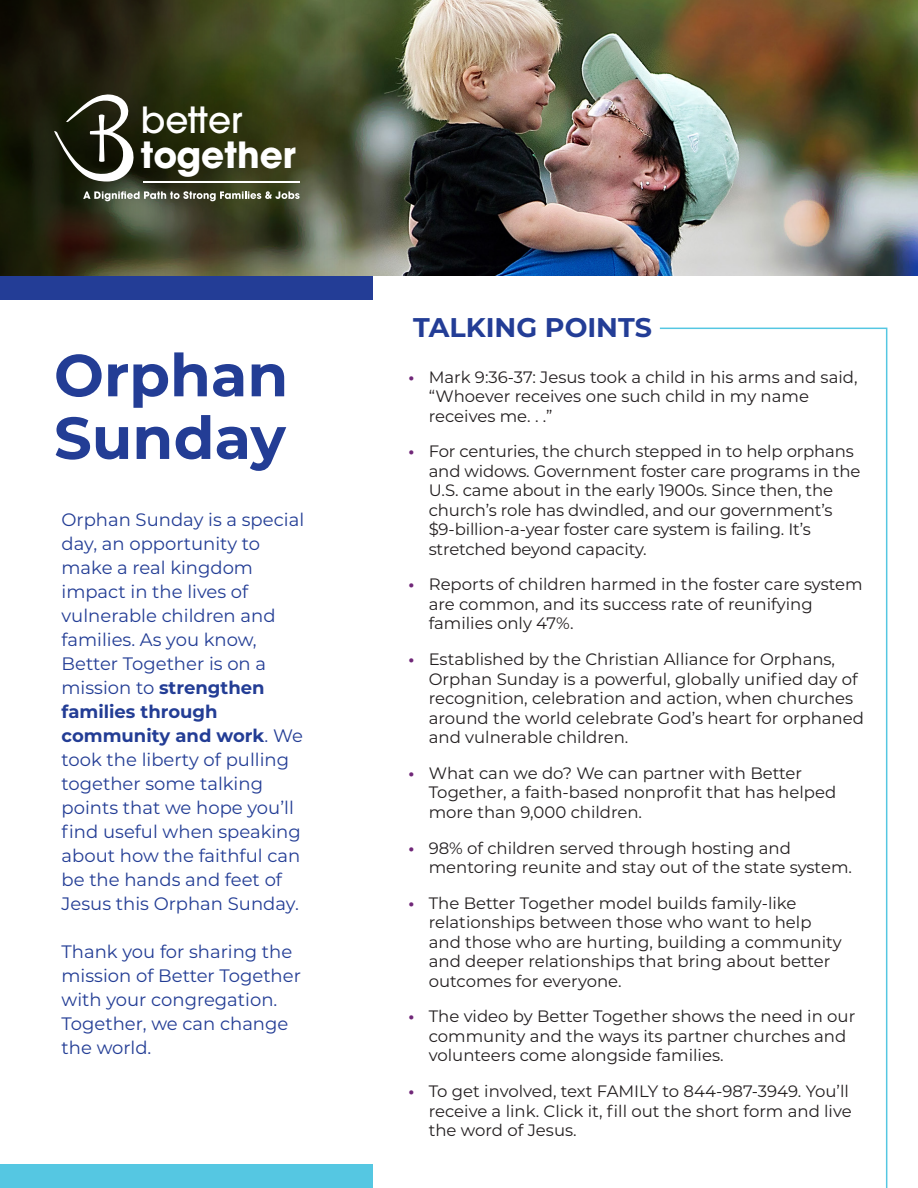
<style>
.page{position:relative;width:918px;height:1188px;background:#fff}
.page>*{position:absolute;margin:0;border:0;box-sizing:border-box;transform-origin:0 0}
.t1{font:700 59.1px/62.7px "Montserrat";color:#233d95}
.t2{font:700 35.85px "ITC Avant Garde Pro";color:#fff}
.t3{font:500 35.85px "ITC Avant Garde Pro";color:#fff}
.t4{font:700 27px "Montserrat";color:#233d96}
.t5{font:18px/24px "Montserrat";color:#233d95}
.t6{font:16.5px/19.5px "Montserrat";color:#231f20}
.s1{font-weight:700}
.s2{font-weight:700;color:#702778}
</style>
<div class="page">
<img style="left:345px;top:0;width:573px;height:276px">
<div style="left:0;top:276px;width:372px;height:24px;background:#233d96"></div>
<div style="left:0;top:1164px;width:372px;height:24px;background:#55c7e2"></div>
<svg style="left:0;top:0;width:345px;height:276px;background:#35381d"></svg>
<svg style="left:54px;top:93px;width:81px;height:89px"></svg>
<svg style="left:83px;top:191px;width:217px;height:10px;background:#7f8473"></svg>
<hr style="left:143px;top:181px;width:157px;height:2px;background:#fff">
<svg style="left:659px;top:327px;width:229px;height:861px"></svg>
<h2 class="t3" style="left:141px;top:97px;width:103px">better</h2>
<h2 class="t2" style="left:141px;top:131px;width:157px">together</h2>
<p class="t1" style="left:54px;top:341px;width:236px">Orphan<br>Sunday</p>
<p class="t5" style="left:62px;top:507px;width:244px">Orphan Sunday is a special day, an opportunity to make a real kingdom impact in the lives of vulnerable children and families. As you know,<br>Better Together is on a mission to <span class="s1">strengthen families through community and work</span>. We took the liberty of pulling together some talking points that we hope you’ll find useful when speaking about how the faithful can be the hands and feet of<br>Jesus this Orphan Sunday.</p>
<p class="t5" style="left:62px;top:939px;width:241px">Thank you for sharing the mission of Better Together with your congregation.<br>Together, we can change the world.</p>
<p class="t4" style="left:413px;top:308px;width:240px">TALKING POINTS</p>
<p class="t6" style="left:429px;top:366px;width:430px;text-indent:-20px"><span class="s2">•</span> Mark 9:36-37: Jesus took a child in his arms and said, “Whoever receives one such child in my name receives me. . .”</p>
<p class="t6" style="left:429px;top:441px;width:433px;text-indent:-20px"><span class="s2">•</span> For centuries, the church stepped in to help orphans and widows. Government foster care programs in the U.S. came about in the early 1900s. Since then, the church’s role has dwindled, and our government’s $9-billion-a-year foster care system is failing. It’s stretched beyond capacity.</p>
<p class="t6" style="left:429px;top:574px;width:435px;text-indent:-20px"><span class="s2">•</span> Reports of children harmed in the foster care system are common, and its success rate of reunifying families only 47%.</p>
<p class="t6" style="left:429px;top:649px;width:437px;text-indent:-20px"><span class="s2">•</span> Established by the Christian Alliance for Orphans, Orphan Sunday is a powerful, globally unified day of recognition, celebration and action, when churches around the world celebrate God’s heart for orphaned and vulnerable children.</p>
<p class="t6" style="left:429px;top:763px;width:409px;text-indent:-20px"><span class="s2">•</span> What can we do? We can partner with Better<br>Together, a faith-based nonprofit that has helped more than 9,000 children.</p>
<p class="t6" style="left:429px;top:837px;width:425px;text-indent:-20px"><span class="s2">•</span> 98% of children served through hosting and mentoring reunite and stay out of the state system.</p>
<p class="t6" style="left:429px;top:893px;width:414px;text-indent:-20px"><span class="s2">•</span> The Better Together model builds family-like relationships between those who want to help and those who are hurting, building a community and deeper relationships that bring about better outcomes for everyone.</p>
<p class="t6" style="left:429px;top:1006px;width:428px;text-indent:-20px"><span class="s2">•</span> The video by Better Together shows the need in our community and the ways its partner churches and volunteers come alongside families.</p>
<p class="t6" style="left:429px;top:1081px;width:424px;text-indent:-20px"><span class="s2">•</span> To get involved, text FAMILY to 844-987-3949. You’ll receive a link. Click it, fill out the short form and live the word of Jesus.</p>
</div>
